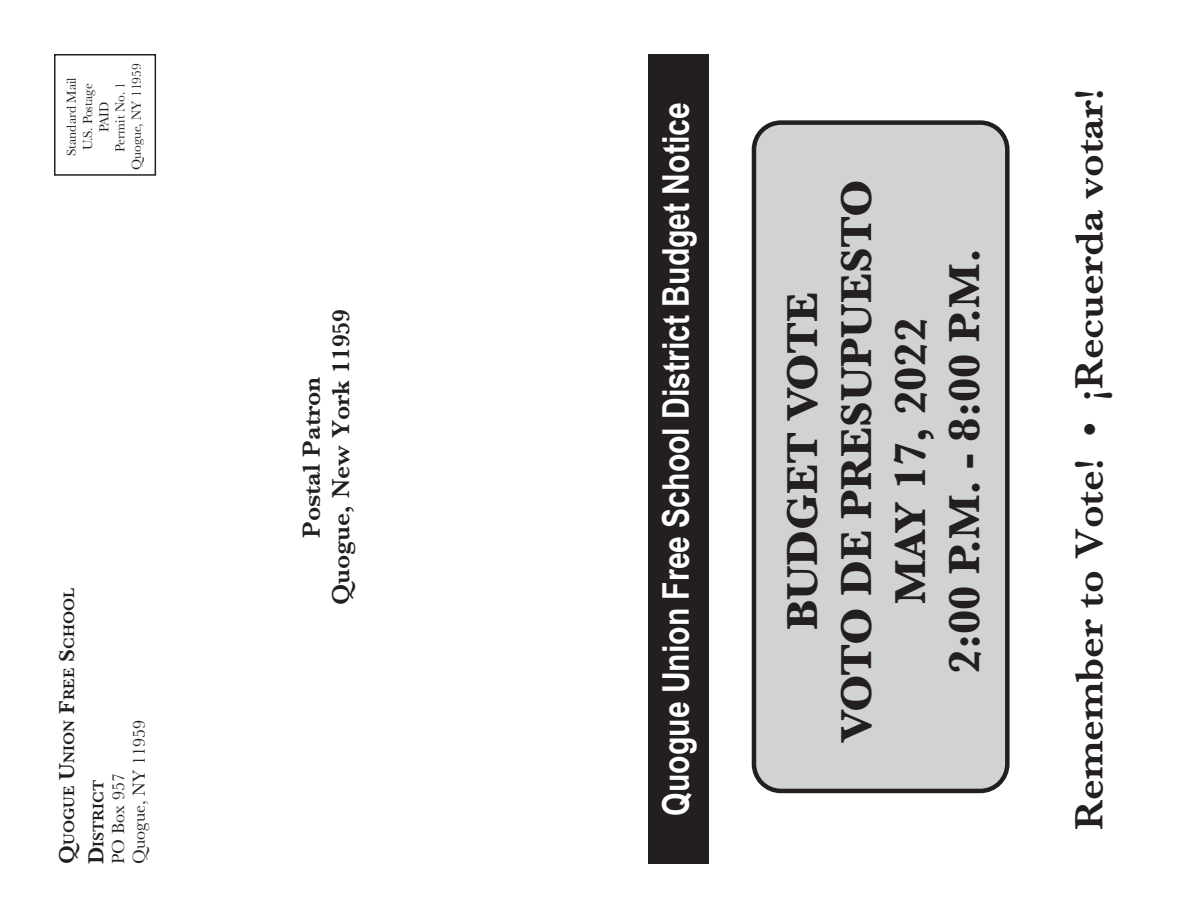
<style>
.page{position:relative;width:1188px;height:918px;background:#fff}
.page>*{position:absolute;margin:0;border:0;box-sizing:border-box;transform-origin:0 0}
.t1{font:700 45px/54px "Baskerville";color:#231f20;text-align:center}
.t2{font:600 40.5px "Baskerville";color:#231f20}
.t3{font:700 36.75px "Arial Narrow";color:#fff}
.t4{font:600 25.5px/29.4px "Baskerville";color:#231f20;text-align:center}
.t5{font:18px/20.7px "Baskerville";color:#231f20}
.t6{font:600 15.75px/29.2px "Baskerville";color:#231f20}
.t7{font:13.5px/16.2px "Baskerville";color:#231f20;text-align:center}
.s1{font-size:22.5px}
</style>
<div class="page">
<div style="left:754px;top:123px;width:253px;height:668px;background:#d1d2d4;border-radius:27px"></div>
<div style="left:752px;top:120px;width:258px;height:673px;border:4px solid #231f20;border-radius:27px"></div>
<div style="left:648px;top:54px;width:60px;height:810px;background:#231f20"></div>
<div style="left:54px;top:54px;width:102px;height:122px;border:2px solid #231f20"></div>
<p class="t7" style="left:64px;top:170px;width:108px;rotate:-90deg">Standard Mail<br>U.S. Postage<br>PAID<br>Permit No. 1<br>Quogue, NY 11959</p>
<p class="t6" style="left:54px;top:864px;width:277px;rotate:-90deg"><span class="s1">Q</span>uogue <span class="s1">U</span>nion <span class="s1">F</span>ree <span class="s1">S</span>chool<br><span class="s1">D</span>istrict</p>
<p class="t5" style="left:108px;top:864px;width:145px;rotate:-90deg">PO Box 957<br>Quogue, NY 11959</p>
<p class="t4" style="left:297px;top:605px;width:298px;rotate:-90deg">Postal Patron<br>Quogue, New York 11959</p>
<p class="t3" style="left:654px;top:816px;width:715px;rotate:-90deg">Quogue Union Free School District Budget Notice</p>
<p class="t1" style="left:776px;top:742px;width:563px;rotate:-90deg">BUDGET VOTE<br>VOTO DE PRESUPUESTO<br>MAY 17, 2022<br>2:00 P.M. - 8:00 P.M.</p>
<p class="t2" style="left:1061px;top:830px;width:743px;rotate:-90deg">Remember to Vote! • ¡Recuerda votar!</p>
</div>
